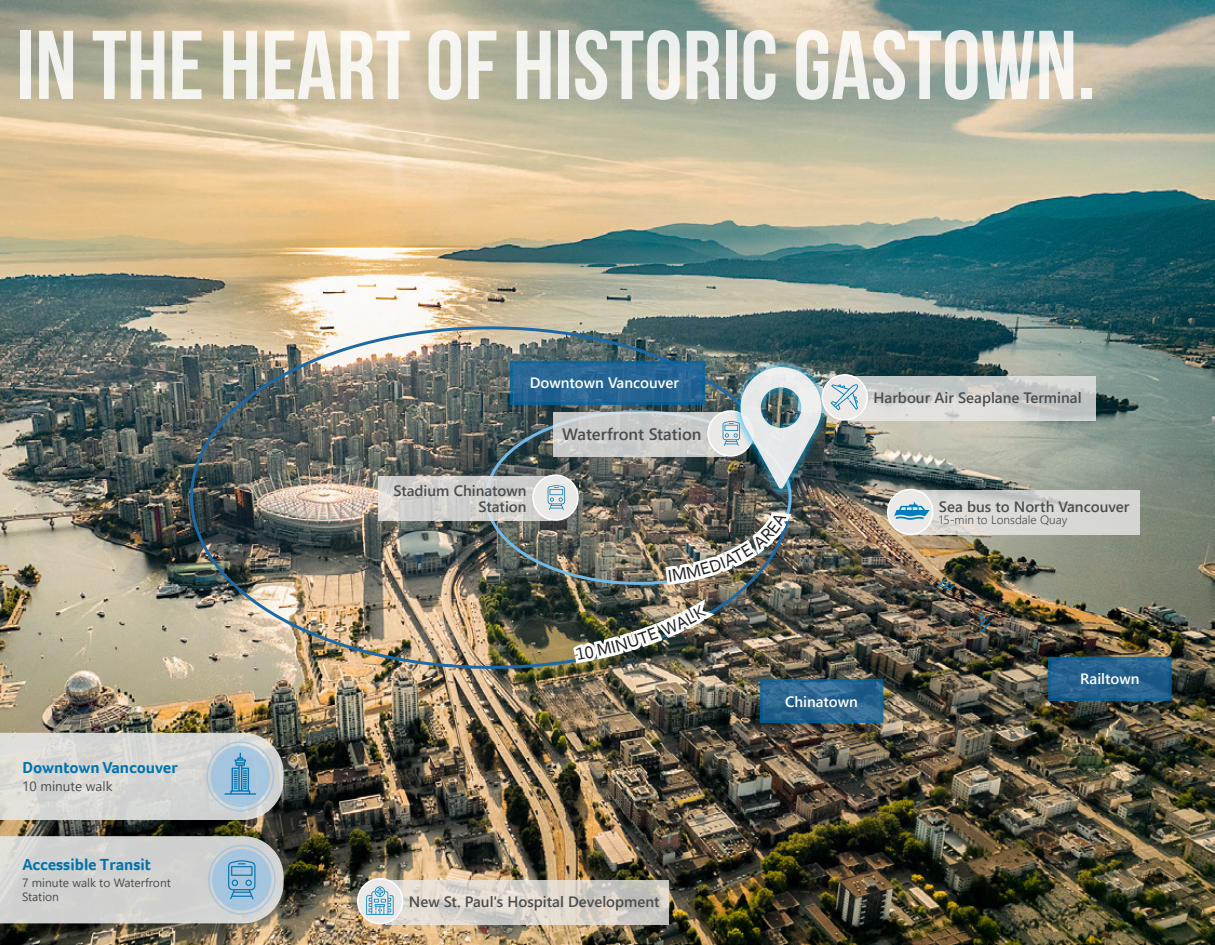
<style>
.page{position:relative;width:1215px;height:945px;background:#fff}
.page>*{position:absolute;margin:0;border:0;box-sizing:border-box;transform-origin:0 0}
.t1{font:700 97.5px "Bebas Neue";color:#fff}
.t2{font:700 16.5px "Foco";color:#0073ae}
.t3{font:600 16.5px "Segoe UI";color:#4b4c4d}
.t4{font:600 15px "Segoe UI";color:#4b4c4d}
.t5{font:600 15px "Segoe UI";color:#fff}
.t6{font:13.5px "Segoe UI";color:#4b4c4d}
.t7{font:12px "Segoe UI";color:#4b4c4d}
.t8{font:300 12px "Segoe UI";color:#4b4c4d}
</style>
<div class="page">
<img style="left:0;top:0;width:1215px;height:945px">
<img style="left:150px;top:302px;width:678px;height:391px">
<img style="left:471px;top:402px;width:331px;height:191px">
<svg style="left:0;top:733px;width:284px;height:87px"></svg>
<svg style="left:0;top:836px;width:284px;height:87px"></svg>
<svg style="left:510px;top:361px;width:195px;height:44px;fill:#256595"></svg>
<svg style="left:760px;top:679px;width:123px;height:44px"></svg>
<svg style="left:1048px;top:657px;width:124px;height:44px;fill:#24618e"></svg>
<svg style="left:554px;top:412px;width:169px;height:45px;fill:#cacccb"></svg>
<div style="left:708px;top:411px;width:45px;height:45px;background:#eae9e8;border-radius:50%"></div>
<div style="left:707px;top:410px;width:47px;height:47px;border:2px solid #fff;border-radius:50%"></div>
<div style="left:734px;top:360px;width:94px;height:136px;background:#00aeef;opacity:.5"></div>
<img style="left:723px;top:367px;width:100px;height:122px">
<svg style="left:379px;top:476px;width:172px;height:45px;fill:#d0d0ce"></svg>
<div style="left:533px;top:475px;width:45px;height:45px;background:#eae9e8;border-radius:50%"></div>
<div style="left:532px;top:474px;width:47px;height:47px;border:2px solid #fff;border-radius:50%"></div>
<svg style="left:548px;top:485px;width:17px;height:25px"></svg>
<svg style="left:385px;top:880px;width:284px;height:44px"></svg>
<div style="left:358px;top:879px;width:45px;height:45px;background:#eae9e8;border-radius:50%"></div>
<div style="left:357px;top:878px;width:46px;height:46px;border:2px solid #fff;border-radius:50%"></div>
<svg style="left:366px;top:886px;width:28px;height:29px"></svg>
<svg style="left:850px;top:376px;width:246px;height:45px"></svg>
<div style="left:822px;top:375px;width:45px;height:45px;background:#eae9e8;border-radius:50%"></div>
<div style="left:822px;top:374px;width:46px;height:47px;border:2px solid #fff;border-radius:50%"></div>
<svg style="left:915px;top:490px;width:225px;height:45px;fill:#d8d9d5"></svg>
<div style="left:888px;top:489px;width:45px;height:45px;background:#eae9e8;border-radius:50%"></div>
<div style="left:887px;top:489px;width:46px;height:46px;border:2px solid #fff;border-radius:50%"></div>
<svg style="left:831px;top:384px;width:27px;height:26px"></svg>
<svg style="left:937px;top:579px;width:17px;height:11px"></svg>
<svg style="left:979px;top:614px;width:12px;height:18px"></svg>
<svg style="left:894px;top:502px;width:36px;height:18px"></svg>
<img style="left:576px;top:605px;width:131px;height:55px">
<img style="left:669px;top:511px;width:118px;height:70px">
<h1 class="t1" style="left:17px;top:12px;width:1080px">IN THE HEART OF HISTORIC GASTOWN.</h1>
<p class="t2" style="left:22px;top:757px;width:157px">Downtown Vancouver</p>
<p class="t6" style="left:22px;top:774px;width:92px">10 minute walk</p>
<p class="t2" style="left:22px;top:854px;width:130px">Accessible Transit</p>
<p class="t7" style="left:22px;top:871px;width:150px">7 minute walk to Waterfront</p>
<p class="t7" style="left:22px;top:886px;width:38px">Station</p>
<p class="t5" style="left:530px;top:369px;width:151px">Downtown Vancouver</p>
<p class="t4" style="left:394px;top:476px;width:135px">Stadium Chinatown</p>
<p class="t4" style="left:479px;top:493px;width:50px">Station</p>
<p class="t3" style="left:562px;top:418px;width:141px">Waterfront Station</p>
<p class="t4" style="left:409px;top:887px;width:252px">New St. Paul's Hospital Development</p>
<p class="t4" style="left:874px;top:383px;width:210px">Harbour Air Seaplane Terminal</p>
<p class="t4" style="left:939px;top:492px;width:192px">Sea bus to North Vancouver</p>
<p class="t8" style="left:939px;top:509px;width:130px">15-min to Lonsdale Quay</p>
<p class="t5" style="left:785px;top:687px;width:74px">Chinatown</p>
<p class="t5" style="left:1080px;top:665px;width:61px">Railtown</p>
</div>
